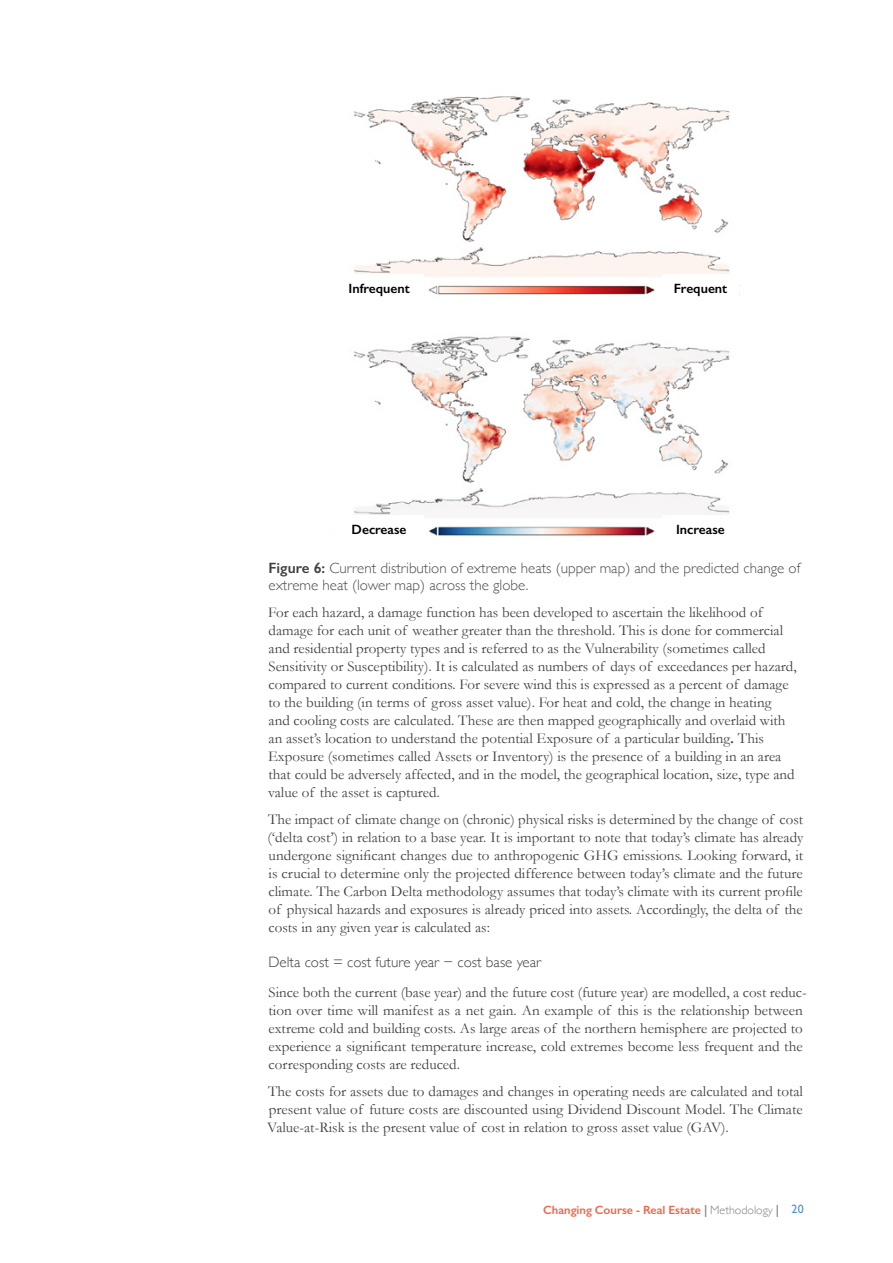
<style>
.page{position:relative;width:893px;height:1263px;background:#fff}
.page>*{position:absolute;margin:0;border:0;box-sizing:border-box;transform-origin:0 0}
.t1{font:15px/18px "Garamond";color:#414042}
.t2{font:300 15px/17.2px "Gill Sans";color:#4d4d4f}
.t3{font:300 15px "Gill Sans";color:#414042}
.t4{font:600 13.5px "Gill Sans";color:#000}
.t5{font:600 12px "Gill Sans";color:#f26649}
.s1{font-weight:600;color:#414042}
.s2{font-weight:700}
.s3{color:#808285}
.s4{font-weight:300;color:#808285}
.s5{font-weight:400;color:#4e8fcc}
</style>
<div class="page">
<img style="left:354px;top:96px;width:386px;height:440px">
<div style="left:662px;top:275px;width:77px;height:27px;background:#fff"></div>
<div style="left:662px;top:515px;width:77px;height:27px;background:#fff"></div>
<div style="left:334px;top:275px;width:90px;height:27px;background:#fff"></div>
<div style="left:334px;top:515px;width:90px;height:27px;background:#fff"></div>
<p class="t4" style="left:348px;top:280px;width:63px">Infrequent</p>
<p class="t4" style="left:674px;top:280px;width:55px">Frequent</p>
<p class="t4" style="left:352px;top:521px;width:56px">Decrease</p>
<p class="t2" style="left:268px;top:559px;width:533px"><span class="s1">Figure 6:</span> Current distribution of extreme heats (upper map) and the predicted change of extreme heat (lower map) across the globe.</p>
<p class="t1" style="left:268px;top:603px;width:530px">For each hazard, a damage function has been developed to ascertain the likelihood of damage for each unit of weather greater than the threshold. This is done for commercial and residential property types and is referred to as the Vulnerability (sometimes called Sensitivity or Susceptibility). It is calculated as numbers of days of exceedances per hazard, compared to current conditions. For severe wind this is expressed as a percent of damage to the building (in terms of gross asset value). For heat and cold, the change in heating<br>and cooling costs are calculated. These are then mapped geographically and overlaid with an asset’s location to understand the potential Exposure of a particular building<span class="s2">.</span> This Exposure (sometimes called Assets or Inventory) is the presence of a building in an area that could be adversely affected, and in the model, the geographical location, size, type and value of the asset is captured.</p>
<p class="t1" style="left:267px;top:810px;width:537px;text-align:justify">The impact of climate change on (chronic) physical risks is determined by the change of cost (‘delta cost’) in relation to a base year. It is important to note that today’s climate has already undergone significant changes due to anthropogenic GHG emissions. Looking forward, it is crucial to determine only the projected difference between today’s climate and the future climate. The Carbon Delta methodology assumes that today’s climate with its current profile of physical hazards and exposures is already priced into assets. Accordingly, the delta of the costs in any given year is calculated as:</p>
<p class="t3" style="left:268px;top:950px;width:274px">Delta cost = cost future year − cost base year</p>
<p class="t1" style="left:268px;top:983px;width:540px">Since both the current (base year) and the future cost (future year) are modelled, a cost reduc&shy;tion over time will manifest as a net gain. An example of this is the relationship between extreme cold and building costs. As large areas of the northern hemisphere are projected to experience a significant temperature increase, cold extremes become less frequent and the corresponding costs are reduced.</p>
<p class="t1" style="left:267px;top:1082px;width:537px;text-align:justify">The costs for assets due to damages and changes in operating needs are calculated and total present value of future costs are discounted using Dividend Discount Model. The Climate Value-at-Risk is the present value of cost in relation to gross asset value (GAV).</p>
<p class="t4" style="left:676px;top:521px;width:50px">Increase</p>
<p class="t5" style="left:543px;top:1202px;width:262px">Changing Course - Real Estate <span class="s3">|</span> <span class="s4">Methodology</span> <span class="s3">|</span> <span class="s5">20</span></p>
</div>
